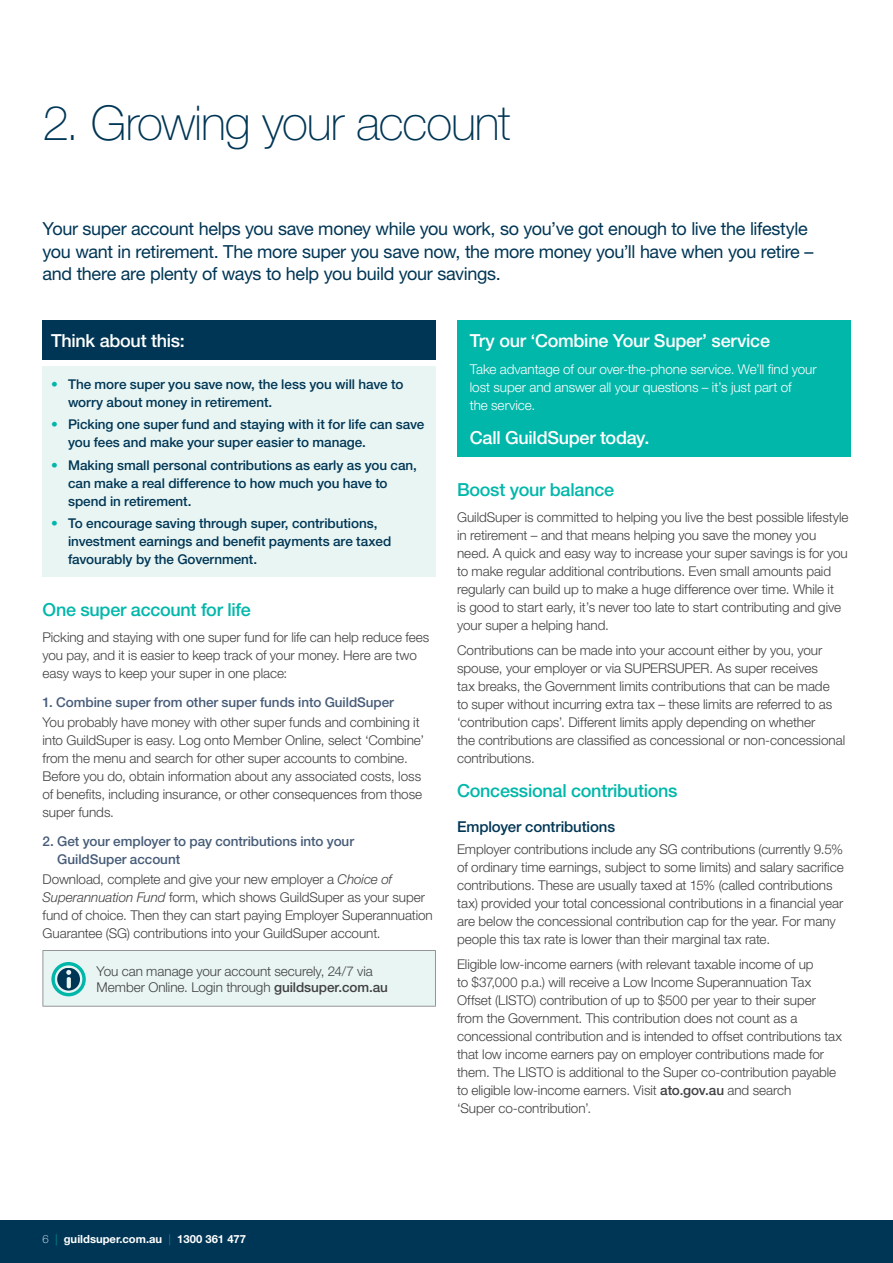
<style>
.page{position:relative;width:893px;height:1263px;background:#fff}
.page>*{position:absolute;margin:0;border:0;box-sizing:border-box;transform-origin:0 0}
.t1{font:100 48px "Helvetica Neue LT";letter-spacing:-.025em;color:#003655}
.t2{font:18px/22.5px "Helvetica Neue LT";letter-spacing:-.02em;color:#003655}
.t3{font:500 18px "Helvetica Neue LT";letter-spacing:-.015em;color:#fff}
.t4{font:500 18px "Helvetica Neue LT";letter-spacing:-.015em;color:#00b7aa}
.t5{font:500 15px "Helvetica Neue LT";letter-spacing:-.01em;color:#003655}
.t6{font:300 13.5px/18px "Helvetica Neue LT";letter-spacing:-.005em;color:#414042}
.t7{font:500 13.5px/18px "Helvetica Neue LT";letter-spacing:-.005em;color:#003655}
.t8{font:300 13.5px/18px "Helvetica Neue LT";letter-spacing:-.005em;color:#fff}
.t9{font:500 13.5px/18px "Helvetica Neue LT";letter-spacing:-.005em;color:#475c78}
.t10{font:700 11.25px "Helvetica Neue LT";color:#fff}
.s1{font-weight:300;color:#00b7aa}
.s2{font-style:italic}
.s3{font-weight:500}
.s4{font-weight:100}
.s5{font-weight:100;color:#00b7aa}
</style>
<div class="page">
<div style="left:0;top:1220px;width:893px;height:43px;background:#003655"></div>
<div style="left:43px;top:320px;width:393px;height:40px;background:#003655"></div>
<div style="left:43px;top:366px;width:393px;height:211px;background:#e8f5f3"></div>
<div style="left:43px;top:950px;width:392px;height:56px;background:#e8f5f3"></div>
<hr style="left:43px;top:950px;width:393px;height:1px;background:#939598">
<hr style="left:43px;top:951px;width:1px;height:55px;background:#939598">
<hr style="left:435px;top:951px;width:1px;height:55px;background:#939598">
<hr style="left:43px;top:1006px;width:393px;height:1px;background:#939598">
<svg style="left:51px;top:962px;width:35px;height:34px"></svg>
<div style="left:457px;top:320px;width:393px;height:137px;background:#00b7aa"></div>
<h1 class="t1" style="left:43px;top:95px;width:470px">2. Growing your account</h1>
<p class="t2" style="left:43px;top:217px;width:772px">Your super account helps you save money while you work, so you’ve got enough to live the lifestyle you want in retirement. The more super you save now, the more money you’ll have when you retire – and there are plenty of ways to help you build your savings.</p>
<h2 class="t3" style="left:51px;top:330px;width:135px">Think about this:</h2>
<p class="t7" style="left:68px;top:375px;width:337px;text-indent:-17px"><span class="s1">•</span> The more super you save now, the less you will have to worry about money in retirement.</p>
<p class="t7" style="left:68px;top:415px;width:358px;text-indent:-17px"><span class="s1">•</span> Picking one super fund and staying with it for life can save you fees and make your super easier to manage.</p>
<p class="t7" style="left:68px;top:456px;width:350px;text-indent:-17px"><span class="s1">•</span> Making small personal contributions as early as you can, can make a real difference to how much you have to spend in retirement.</p>
<p class="t7" style="left:68px;top:514px;width:325px;text-indent:-17px"><span class="s1">•</span> To encourage saving through super, contributions, investment earnings and benefit payments are taxed favourably by the Government.</p>
<h2 class="t4" style="left:43px;top:598px;width:210px">One super account for life</h2>
<p class="t6" style="left:43px;top:628px;width:388px">Picking and staying with one super fund for life can help reduce fees you pay, and it is easier to keep track of your money. Here are two easy ways to keep your super in one place:</p>
<p class="t9" style="left:43px;top:693px;width:353px">1. Combine super from other super funds into GuildSuper</p>
<p class="t6" style="left:43px;top:713px;width:383px">You probably have money with other super funds and combining it into GuildSuper is easy. Log onto Member Online, select ‘Combine’ from the menu and search for other super accounts to combine.<br>Before you do, obtain information about any associated costs, loss of benefits, including insurance, or other consequences from those super funds.</p>
<p class="t9" style="left:57px;top:832px;width:298px;text-indent:-15px">2. Get your employer to pay contributions into your<br>GuildSuper account</p>
<p class="t6" style="left:43px;top:870px;width:392px">Download, complete and give your new employer a <span class="s2">Choice of Superannuation Fund</span> form, which shows GuildSuper as your super fund of choice. Then they can start paying Employer Superannuation Guarantee (SG) contributions into your GuildSuper account.</p>
<p class="t6" style="left:97px;top:962px;width:293px;line-height:16px">You can manage your account securely, 24/7 via<br>Member Online. Login through <span class="s3">guildsuper.com.au</span></p>
<h2 class="t3" style="left:470px;top:330px;width:302px">Try our ‘Combine Your Super’ service</h2>
<p class="t8" style="left:470px;top:359px;width:348px">Take advantage of our over-the-phone service. We’ll find your lost super and answer all your questions – it’s just part of<br>the service.</p>
<h2 class="t3" style="left:470px;top:427px;width:181px">Call GuildSuper today.</h2>
<h2 class="t4" style="left:457px;top:479px;width:158px">Boost your balance</h2>
<p class="t6" style="left:457px;top:508px;width:393px">GuildSuper is committed to helping you live the best possible lifestyle in retirement – and that means helping you save the money you need. A quick and easy way to increase your super savings is for you to make regular additional contributions. Even small amounts paid regularly can build up to make a huge difference over time. While it<br>is good to start early, it’s never too late to start contributing and give your super a helping hand.</p>
<p class="t6" style="left:457px;top:640px;width:390px">Contributions can be made into your account either by you, your spouse, your employer or via SUPERSUPER. As super receives<br>tax breaks, the Government limits contributions that can be made<br>to super without incurring extra tax – these limits are referred to as ‘contribution caps’. Different limits apply depending on whether<br>the contributions are classified as concessional or non-concessional contributions.</p>
<h2 class="t4" style="left:457px;top:780px;width:222px">Concessional contributions</h2>
<p class="t5" style="left:457px;top:818px;width:160px">Employer contributions</p>
<p class="t6" style="left:457px;top:840px;width:388px">Employer contributions include any SG contributions (currently 9.5% of ordinary time earnings, subject to some limits) and salary sacrifice contributions. These are usually taxed at 15% (called contributions tax) provided your total concessional contributions in a financial year are below the concessional contribution cap for the year. For many people this tax rate is lower than their marginal tax rate.</p>
<p class="t6" style="left:457px;top:955px;width:386px">Eligible low-income earners (with relevant taxable income of up<br>to $37,000 p.a.) will receive a Low Income Superannuation Tax Offset (LISTO) contribution of up to $500 per year to their super from the Government. This contribution does not count as a concessional contribution and is intended to offset contributions tax that low income earners pay on employer contributions made for them. The LISTO is additional to the Super co-contribution payable to eligible low-income earners. Visit <span class="s3">ato.gov.au</span> and search<br>‘Super co-contribution’.</p>
<p class="t10" style="left:43px;top:1232px;width:205px"><span class="s4">6</span> <span class="s5">|</span> guildsuper.com.au <span class="s5">|</span> 1300 361 477</p>
</div>
